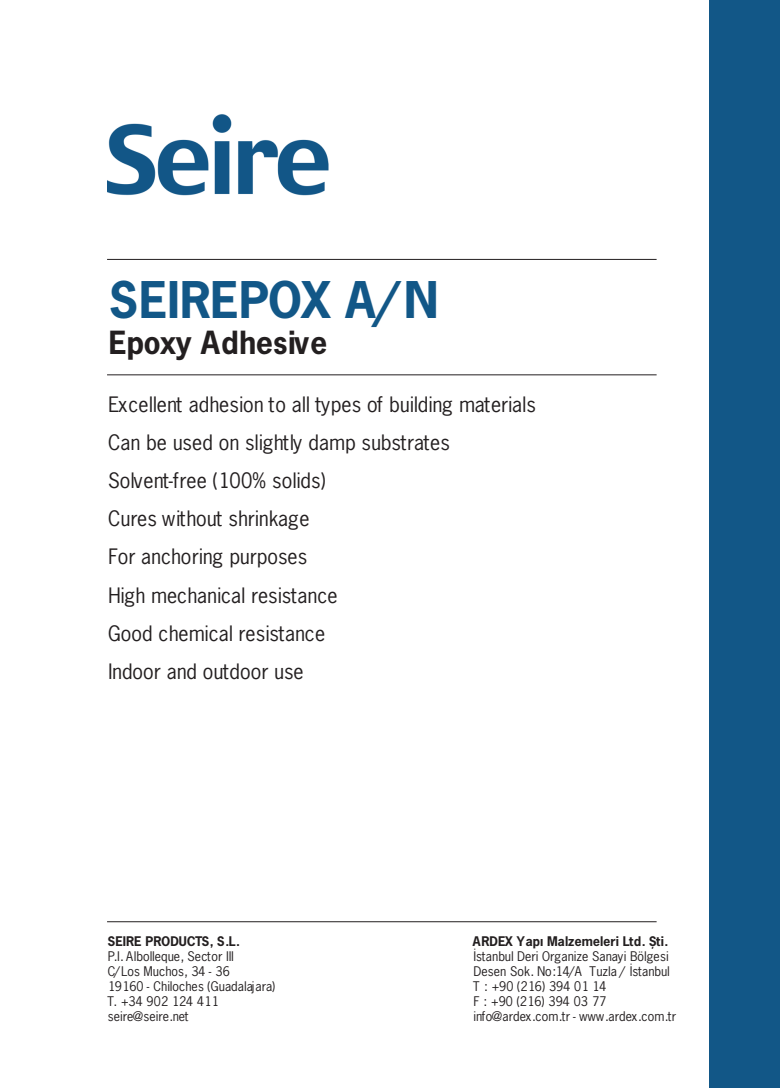
<style>
.page{position:relative;width:780px;height:1088px;background:#fff}
.page>*{position:absolute;margin:0;border:0;box-sizing:border-box;transform-origin:0 0}
.t1{font:700 47.5px "News Gothic Std";color:#125787}
.t2{font:700 30px "News Gothic Std";color:#231f20}
.t3{font:20px "News Gothic Std";color:#231f20}
.t4{font:12.5px "News Gothic Std";color:#231f20}
.t5{font:700 12.5px "News Gothic Std";color:#231f20}
</style>
<div class="page">
<div style="left:709px;top:0;width:71px;height:1088px;background:#125787"></div>
<hr style="left:107px;top:374px;width:549px;height:1px;background:#231f20">
<hr style="left:107px;top:259px;width:549px;height:1px;background:#231f20">
<hr style="left:107px;top:921px;width:549px;height:1px;background:#231f20">
<img style="left:107px;top:114px;width:221px;height:81px">
<p class="t1" style="left:107px;top:268px;width:330px">SEIREPOX A/N</p>
<p class="t2" style="left:107px;top:322px;width:220px">Epoxy Adhesive</p>
<p class="t3" style="left:107px;top:391px;width:429px">Excellent adhesion to all types of building materials</p>
<p class="t3" style="left:107px;top:429px;width:343px">Can be used on slightly damp substrates</p>
<p class="t3" style="left:107px;top:468px;width:219px">Solvent-free (100% solids)</p>
<p class="t3" style="left:107px;top:506px;width:203px">Cures without shrinkage</p>
<p class="t3" style="left:107px;top:544px;width:201px">For anchoring purposes</p>
<p class="t3" style="left:107px;top:582px;width:231px">High mechanical resistance</p>
<p class="t3" style="left:107px;top:620px;width:219px">Good chemical resistance</p>
<p class="t3" style="left:107px;top:658px;width:197px">Indoor and outdoor use</p>
<p class="t5" style="left:107px;top:933px;width:133px">SEIRE PRODUCTS, S.L.</p>
<p class="t4" style="left:107px;top:948px;width:128px">P.I. Albolleque, Sector III</p>
<p class="t4" style="left:107px;top:963px;width:124px">C/Los Muchos, 34 - 36</p>
<p class="t4" style="left:107px;top:978px;width:169px">19160 - Chiloches (Guadalajara)</p>
<p class="t4" style="left:107px;top:993px;width:112px">T. +34 902 124 411</p>
<p class="t4" style="left:107px;top:1008px;width:83px">seire@seire.net</p>
<p class="t5" style="left:473px;top:933px;width:196px">ARDEX Yapı Malzemeleri Ltd. Şti.</p>
<p class="t4" style="left:473px;top:948px;width:196px">İstanbul Deri Organize Sanayi Bölgesi</p>
<p class="t4" style="left:473px;top:963px;width:198px">Desen Sok. No:14/A Tuzla / İstanbul</p>
<p class="t4" style="left:473px;top:978px;width:135px">T : +90 (216) 394 01 14</p>
<p class="t4" style="left:473px;top:993px;width:134px">F : +90 (216) 394 03 77</p>
<p class="t4" style="left:473px;top:1008px;width:204px">info@ardex.com.tr - www.ardex.com.tr</p>
</div>
